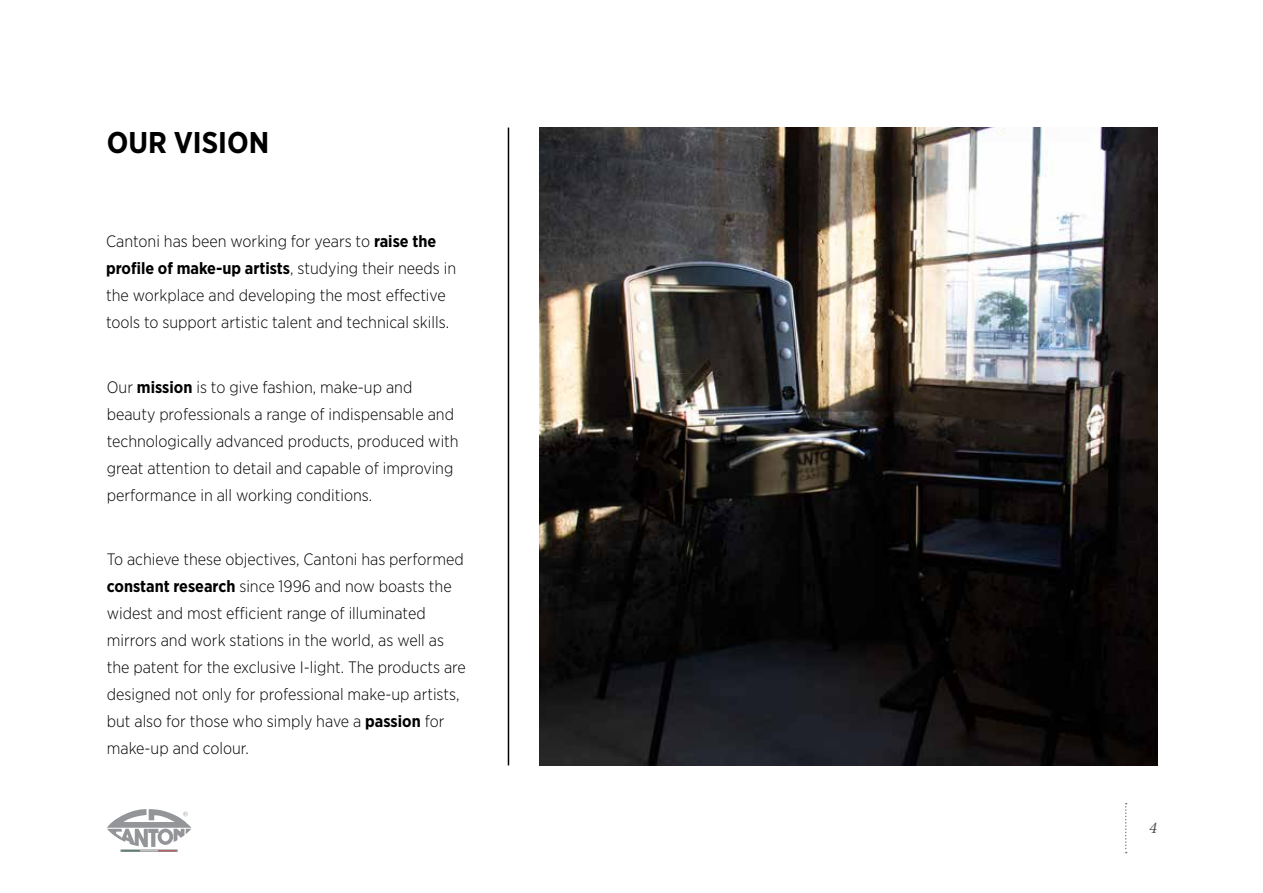
<style>
.page{position:relative;width:1263px;height:893px;background:#fff}
.page>*{position:absolute;margin:0;border:0;box-sizing:border-box;transform-origin:0 0}
.t1{font:700 30px "Gotham Narrow";color:#000}
.t2{font:300 16.5px/27px "Gotham Narrow";color:#000}
.t3{font:italic 16.5px "Minion Pro";color:#4d4d4f}
.s1{font-weight:700}
</style>
<div class="page">
<svg style="left:1125px;top:803px;width:2px;height:50px"></svg>
<svg style="left:107px;top:809px;width:84px;height:42px"></svg>
<hr style="left:508px;top:128px;width:1px;height:637px;background:#000">
<img style="left:540px;top:128px;width:617px;height:637px">
<h1 class="t1" style="left:107px;top:123px;width:164px">OUR VISION</h1>
<p class="t2" style="left:106px;top:228px;width:352px">Cantoni has been working for years to <span class="s1">raise the profile of make-up artists</span>, studying their needs in the workplace and developing the most effective tools to support artistic talent and technical skills.</p>
<p class="t2" style="left:107px;top:373px;width:353px">Our <span class="s1">mission</span> is to give fashion, make-up and beauty professionals a range of indispensable and technologically advanced products, produced with great attention to detail and capable of improving performance in all working conditions.</p>
<p class="t2" style="left:107px;top:545px;width:361px">To achieve these objectives, Cantoni has performed <span class="s1">constant research</span> since 1996 and now boasts the widest and most efficient range of illuminated mirrors and work stations in the world, as well as the patent for the exclusive I-light. The products are designed not only for professional make-up artists, but also for those who simply have a <span class="s1">passion</span> for make-up and colour.</p>
<p class="t3" style="left:1149px;top:816px;width:9px">4</p>
</div>
